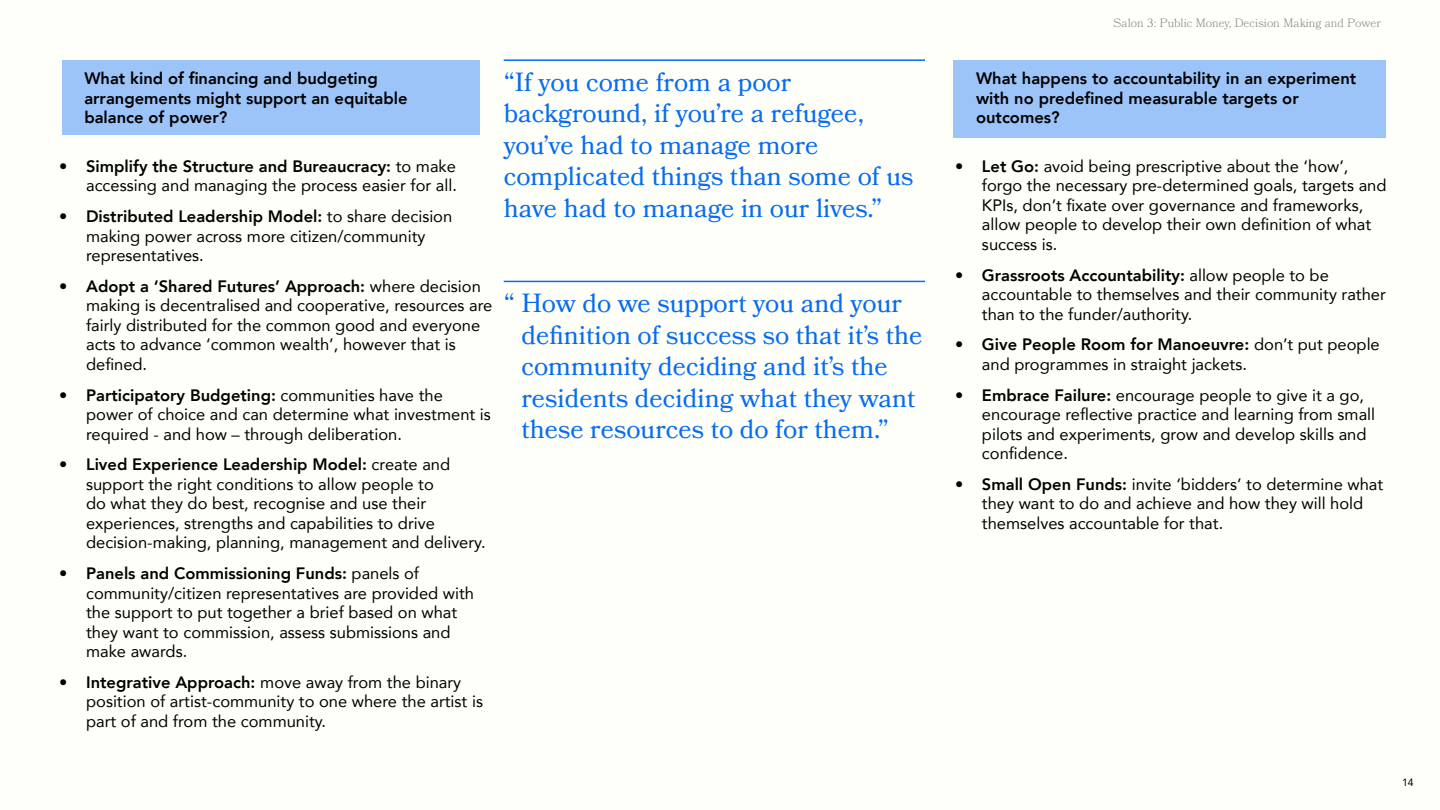
<style>
.page{position:relative;width:1440px;height:810px;background:#fffffa}
.page>*{position:absolute;margin:0;border:0;box-sizing:border-box;transform-origin:0 0}
.t1{font:26.25px/31.5px "Bookmania";color:#076cee}
.t2{font:16.5px/19.5px "Avenir";color:#000}
.t3{font:800 16.5px/19.5px "Avenir";color:#000}
.t4{font:300 12px "Bookmania";color:#808080}
.t5{font:10.5px "Avenir";color:#000}
.s1{font-weight:800}
</style>
<div class="page">
<hr style="left:504px;top:59px;width:421px;height:2px;background:#076cee">
<hr style="left:504px;top:281px;width:421px;height:1px;background:#076cee">
<div style="left:62px;top:60px;width:417px;height:74px;background:#9cc4f8"></div>
<div style="left:954px;top:60px;width:432px;height:78px;background:#9cc4f8"></div>
<p class="t4" style="left:1113px;top:16px;width:269px">Salon 3: Public Money, Decision Making and Power</p>
<p class="t3" style="left:84px;top:69px;width:325px">What kind of financing and budgeting arrangements might support an equitable balance of power?</p>
<p class="t3" style="left:976px;top:69px;width:382px">What happens to accountability in an experiment with no predefined measurable targets or outcomes?</p>
<h1 class="t1" style="left:504px;top:66px;width:411px">“If you come from a poor background, if you’re a refugee, you’ve had to manage more complicated things than some of us have had to manage in our lives.”</h1>
<p class="t2" style="left:59px;top:156px;width:399px;text-align:right"><span class="s1">• Simplify the Structure and Bureaucracy:</span> to make accessing and managing the process easier for all.</p>
<p class="t2" style="left:86px;top:206px;width:368px;text-indent:-27px"><span class="s1">• Distributed Leadership Model:</span> to share decision making power across more citizen/community representatives.</p>
<p class="t2" style="left:86px;top:276px;width:408px;text-indent:-27px"><span class="s1">• Adopt a ‘Shared Futures’ Approach:</span> where decision making is decentralised and cooperative, resources are fairly distributed for the common good and everyone acts to advance ‘common wealth’, however that is defined.</p>
<p class="t2" style="left:86px;top:385px;width:406px;text-indent:-27px"><span class="s1">• Participatory Budgeting:</span> communities have the power of choice and can determine what investment is required - and how – through deliberation.</p>
<p class="t2" style="left:86px;top:454px;width:401px;text-indent:-27px"><span class="s1">• Lived Experience Leadership Model:</span> create and support the right conditions to allow people to<br>do what they do best, recognise and use their experiences, strengths and capabilities to drive decision-making, planning, management and delivery.</p>
<p class="t2" style="left:86px;top:563px;width:389px;text-indent:-27px"><span class="s1">• Panels and Commissioning Funds:</span> panels of community/citizen representatives are provided with the support to put together a brief based on what they want to commission, assess submissions and make awards.</p>
<p class="t2" style="left:86px;top:672px;width:398px;text-indent:-27px"><span class="s1">• Integrative Approach:</span> move away from the binary position of artist-community to one where the artist is part of and from the community.</p>
<p class="t2" style="left:982px;top:156px;width:406px;text-indent:-27px"><span class="s1">• Let Go:</span> avoid being prescriptive about the ‘how’, forgo the necessary pre-determined goals, targets and KPIs, don’t fixate over governance and frameworks, allow people to develop their own definition of what success is.</p>
<p class="t2" style="left:982px;top:265px;width:405px;text-indent:-27px"><span class="s1">• Grassroots Accountability:</span> allow people to be accountable to themselves and their community rather than to the funder/authority.</p>
<p class="t2" style="left:982px;top:334px;width:399px;text-indent:-27px"><span class="s1">• Give People Room for Manoeuvre:</span> don’t put people and programmes in straight jackets.</p>
<p class="t2" style="left:982px;top:385px;width:395px;text-indent:-27px"><span class="s1">• Embrace Failure:</span> encourage people to give it a go, encourage reflective practice and learning from small pilots and experiments, grow and develop skills and confidence.</p>
<p class="t2" style="left:982px;top:474px;width:403px;text-indent:-27px"><span class="s1">• Small Open Funds:</span> invite ‘bidders’ to determine what they want to do and achieve and how they will hold themselves accountable for that.</p>
<h1 class="t1" style="left:521px;top:287px;width:403px;text-indent:-18px">“ How do we support you and your definition of success so that it’s the community deciding and it’s the residents deciding what they want these resources to do for them.”</h1>
<p class="t5" style="left:1402px;top:774px;width:13px">14</p>
</div>
